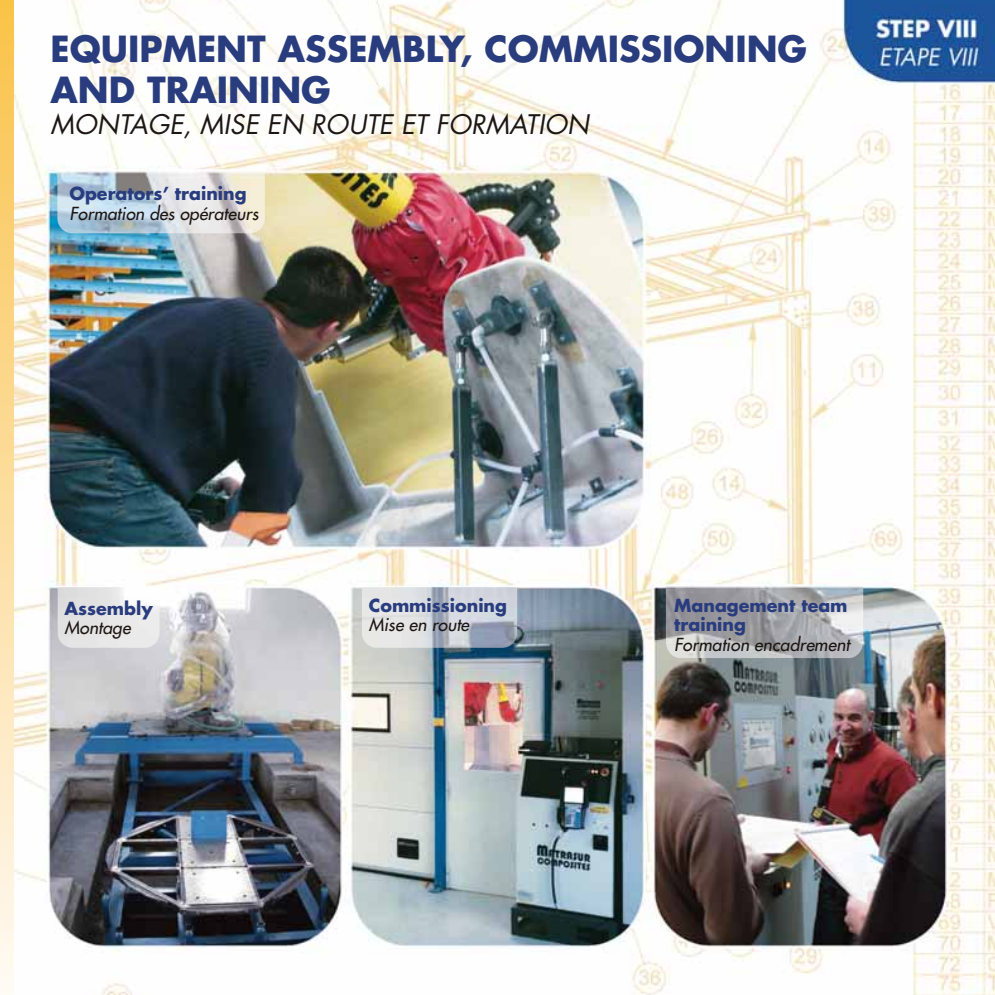
<style>
.page{position:relative;width:995px;height:995px;background:#fff}
.page>*{position:absolute;margin:0;border:0;box-sizing:border-box;transform-origin:0 0}
.t1{font:700 35px/40.2px "Futura";color:#293c7e}
.t2{font:italic 26.25px "Futura";letter-spacing:.005em;color:#1d1714}
.t3{font:700 17.5px/19.2px "Futura";color:#293c7e}
.t4{font:italic 17.5px "Futura";letter-spacing:.005em;color:#1d1714}
</style>
<div class="page">
<img style="left:13px;top:0;width:981px;height:994px">
<div style="left:58px;top:632px;width:101px;height:15px;background:#e8e8e8"></div>
<img style="left:362px;top:632px;width:155px;height:15px">
<svg style="left:0;top:0;width:13px;height:993px;background:#fcdd9e"></svg>
<img style="left:57px;top:218px;width:208px;height:15px">
<img style="left:665px;top:640px;width:197px;height:17px">
<h1 class="t1" style="left:51px;top:29px;width:757px">EQUIPMENT ASSEMBLY, COMMISSIONING<br>AND TRAINING</h1>
<h2 class="t2" style="left:51px;top:109px;width:539px">MONTAGE, MISE EN ROUTE ET FORMATION</h2>
<p class="t3" style="left:69px;top:184px;width:178px">Operators’ training</p>
<p class="t4" style="left:69px;top:203px;width:190px">Formation des opérateurs</p>
<p class="t3" style="left:64px;top:598px;width:90px">Assembly</p>
<p class="t4" style="left:64px;top:616px;width:68px">Montage</p>
<p class="t3" style="left:369px;top:595px;width:140px">Commissioning</p>
<p class="t4" style="left:369px;top:614px;width:102px">Mise en route</p>
<p class="t3" style="left:674px;top:595px;width:175px">Management team training</p>
<p class="t4" style="left:674px;top:633px;width:177px">Formation encadrement</p>
</div>
